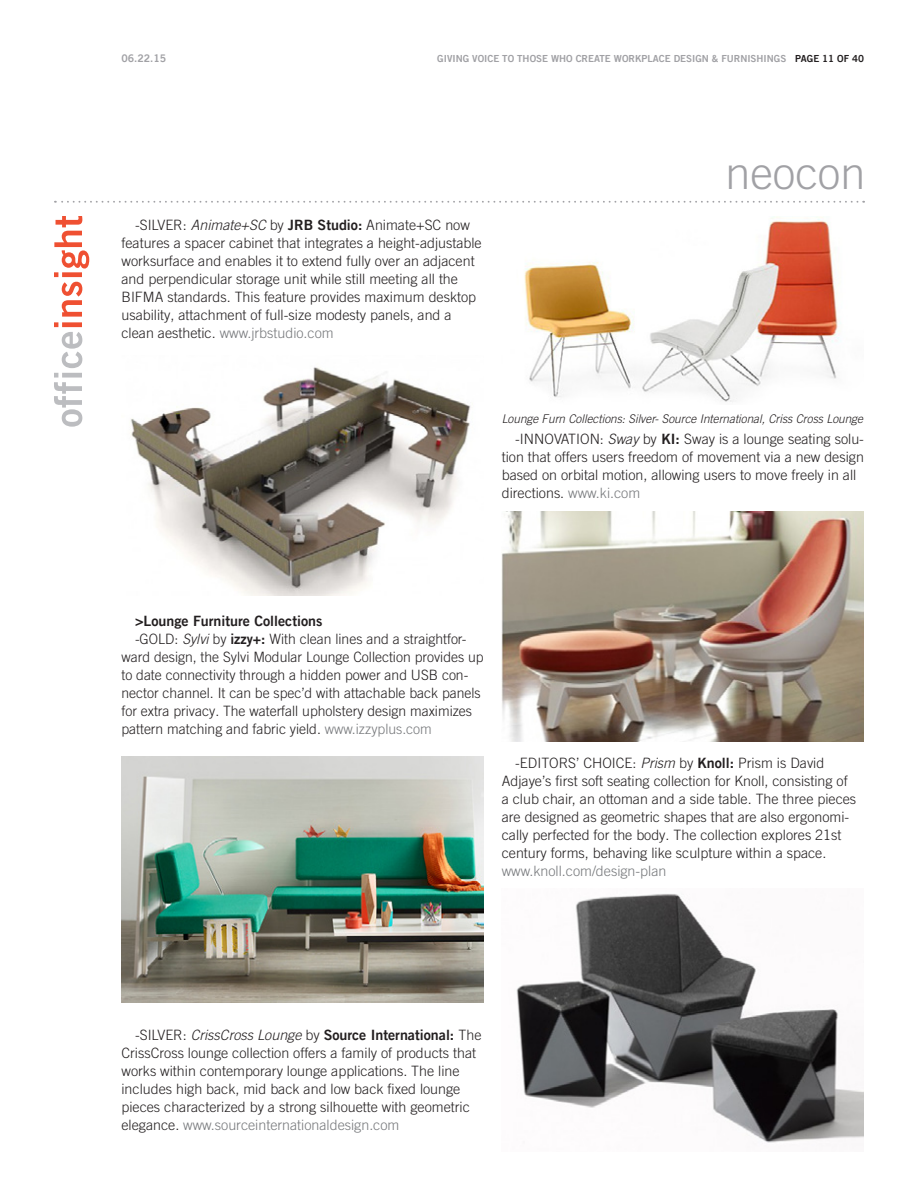
<style>
.page{position:relative;width:918px;height:1188px;background:#fff}
.page>*{position:absolute;margin:0;border:0;box-sizing:border-box;transform-origin:0 0}
.t1{font:300 45px "Trade Gothic LT Com";color:#a1a1a5}
.Feature_Text{font:300 14.25px/18px "Trade Gothic LT Com";color:#231f20}
.Feature_Text-2{font:14.25px "Trade Gothic LT Com Bd 2";color:#231f20}
.Captions{font:italic 300 12px "Trade Gothic LT Com";color:#231f20}
.t2{font:10.5px "Trade Gothic LT Com Bd 2";color:#a1a1a5}
.t3{font:9.75px "Trade Gothic LT Com Bd 2";color:#a1a1a5}
.s1{color:#231f20}
.s2{font-style:italic}
.s3{font-family:"Trade Gothic LT Com Bd 2";font-weight:400}
.s4{color:#76787b}
</style>
<div class="page">
<svg style="left:55px;top:201px;width:809px;height:2px"></svg>
<svg style="left:54px;top:216px;width:35px;height:211px"></svg>
<img style="left:130px;top:367px;width:341px;height:228px">
<img style="left:121px;top:757px;width:363px;height:246px">
<img style="left:524px;top:217px;width:317px;height:185px">
<img style="left:502px;top:512px;width:362px;height:230px">
<img style="left:516px;top:894px;width:348px;height:249px">
<p class="t2" style="left:121px;top:52px;width:46px">06.22.15</p>
<p class="t3" style="left:437px;top:52px;width:428px">GIVING VOICE TO THOSE WHO CREATE WORKPLACE DESIGN &amp; FURNISHINGS <span class="s1">PAGE 11 OF 40</span></p>
<p class="Feature_Text" style="left:122px;top:216px;width:362px;text-indent:14px">-SILVER: <span class="s2">Animate+SC</span> by <span class="s3">JRB Studio:</span> Animate+SC now features a spacer cabinet that integrates a height-adjustable worksurface and enables it to extend fully over an adjacent and perpendicular storage unit while still meeting all the BIFMA standards. This feature provides maximum desktop usability, attachment of full-size modesty panels, and a clean aesthetic. <span class="s4">www.jrbstudio.com</span></p>
<h1 class="t1" style="left:725px;top:146px;width:142px">neocon</h1>
<p class="Captions" style="left:502px;top:412px;width:363px">Lounge Furn Collections: Silver- Source International, Criss Cross Lounge</p>
<p class="Feature_Text" style="left:502px;top:430px;width:364px;text-indent:14px">-INNOVATION: <span class="s2">Sway</span> by <span class="s3">KI:</span> Sway is a lounge seating solu&shy;tion that offers users freedom of movement via a new design based on orbital motion, allowing users to move freely in all directions. <span class="s4">www.ki.com</span></p>
<p class="Feature_Text-2" style="left:135px;top:612px;width:189px">&gt;Lounge Furniture Collections</p>
<p class="Feature_Text" style="left:122px;top:630px;width:364px;text-indent:14px">-GOLD: <span class="s2">Sylvi</span> by <span class="s3">izzy+:</span> With clean lines and a straightfor&shy;ward design, the Sylvi Modular Lounge Collection provides up to date connectivity through a hidden power and USB con&shy;nector channel. It can be spec’d with attachable back panels for extra privacy. The waterfall upholstery design maximizes pattern matching and fabric yield. <span class="s4">www.izzyplus.com</span></p>
<p class="Feature_Text" style="left:502px;top:754px;width:356px;text-indent:14px">-EDITORS’ CHOICE: <span class="s2">Prism</span> by <span class="s3">Knoll:</span> Prism is David Adjaye’s first soft seating collection for Knoll, consisting of a club chair, an ottoman and a side table. The three pieces are designed as geometric shapes that are also ergonomi&shy;cally perfected for the body. The collection explores 21st century forms, behaving like sculpture within a space. <span class="s4">www.knoll.com/design-plan</span></p>
<p class="Feature_Text" style="left:122px;top:1026px;width:362px;text-indent:14px">-SILVER: <span class="s2">CrissCross Lounge</span> by <span class="s3">Source International:</span> The CrissCross lounge collection offers a family of products that works within contemporary lounge applications. The line includes high back, mid back and low back fixed lounge pieces characterized by a strong silhouette with geometric elegance. <span class="s4">www.sourceinternationaldesign.com</span></p>
</div>
